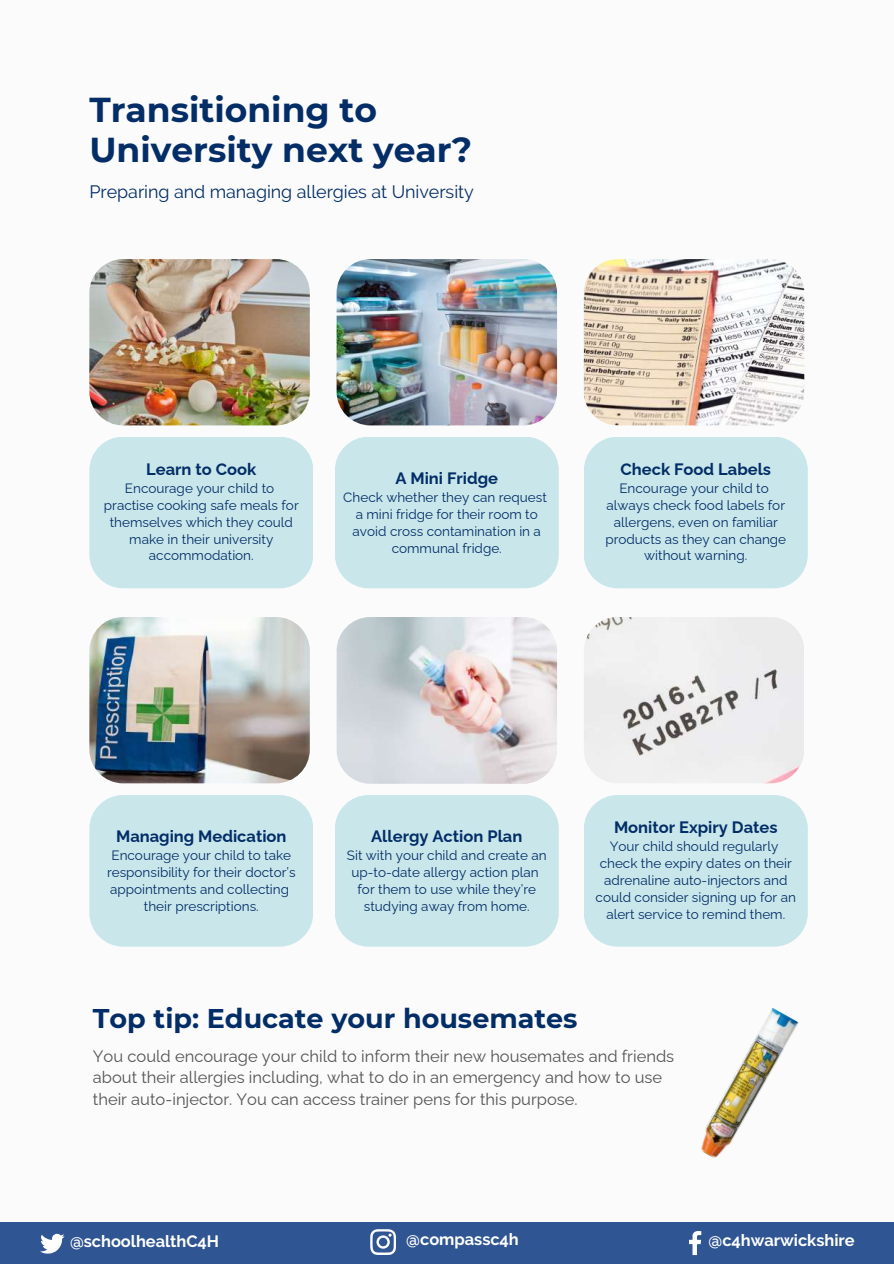
<style>
.page{position:relative;width:894px;height:1264px;background:#fff}
.page>*{position:absolute;margin:0;border:0;box-sizing:border-box;transform-origin:0 0}
.t1{font:700 34.5px/40.5px "Montserrat";color:#032d66}
.t2{font:700 27px "Montserrat";color:#032d66}
.t3{font:17.85px "Raleway";color:#032d66}
.t4{font:16.5px/21.3px "Raleway";color:#545454}
.t5{font:700 16.5px "Raleway";color:#032d66}
.t6{font:700 16.35px "Raleway";color:#fff}
.t7{font:13.5px/16.8px "Raleway";color:#032d66;text-align:center}
</style>
<div class="page">
<div style="left:0;top:0;width:893px;height:1263px;background:#f8f8f8"></div>
<div style="left:0;top:1222px;width:893px;height:41px;background:#2f5592"></div>
<svg style="left:40px;top:1233px;width:24px;height:20px"></svg>
<svg style="left:689px;top:1231px;width:12px;height:23px"></svg>
<svg style="left:370px;top:1229px;width:26px;height:25px"></svg>
<img style="left:89px;top:259px;width:221px;height:166px;border-radius:34px">
<img style="left:336px;top:259px;width:221px;height:166px;border-radius:34px">
<img style="left:583px;top:259px;width:221px;height:166px;border-radius:34px">
<img style="left:89px;top:617px;width:221px;height:166px;border-radius:34px">
<img style="left:584px;top:617px;width:219px;height:166px">
<img style="left:336px;top:617px;width:221px;height:166px;border-radius:34px">
<div style="left:89px;top:436px;width:224px;height:152px;background:#c9e7eb;border-radius:34px"></div>
<div style="left:335px;top:436px;width:223px;height:152px;background:#c9e7eb;border-radius:34px"></div>
<div style="left:583px;top:436px;width:224px;height:152px;background:#c9e7eb;border-radius:34px"></div>
<div style="left:89px;top:795px;width:224px;height:151px;background:#c9e7eb;border-radius:34px"></div>
<div style="left:335px;top:795px;width:223px;height:151px;background:#c9e7eb;border-radius:34px"></div>
<div style="left:583px;top:795px;width:224px;height:151px;background:#c9e7eb;border-radius:34px"></div>
<img style="left:701px;top:1008px;width:97px;height:150px">
<h1 class="t1" style="left:89px;top:89px;width:384px">Transitioning to<br>University next year?</h1>
<h3 class="t3" style="left:89px;top:181px;width:386px">Preparing and managing allergies at University</h3>
<p class="t5" style="left:146px;top:459px;width:112px">Learn to Cook</p>
<p class="t7" style="left:104px;top:479px;width:196px">Encourage your child to practise cooking safe meals for themselves which they could make in their university accommodation.</p>
<p class="t5" style="left:395px;top:468px;width:104px">A Mini Fridge</p>
<p class="t7" style="left:343px;top:488px;width:205px">Check whether they can request a mini fridge for their room to avoid cross contamination in a communal fridge.</p>
<p class="t5" style="left:620px;top:459px;width:152px">Check Food Labels</p>
<p class="t7" style="left:605px;top:479px;width:182px">Encourage your child to always check food labels for allergens, even on familiar products as they can change without warning.</p>
<p class="t5" style="left:116px;top:826px;width:172px">Managing Medication</p>
<p class="t7" style="left:107px;top:847px;width:190px">Encourage your child to take responsibility for their doctor’s appointments and collecting their prescriptions.</p>
<p class="t5" style="left:371px;top:826px;width:153px">Allergy Action Plan</p>
<p class="t7" style="left:347px;top:847px;width:201px">Sit with your child and create an up-to-date allergy action plan for them to use while they’re studying away from home.</p>
<p class="t5" style="left:614px;top:817px;width:165px">Monitor Expiry Dates</p>
<p class="t7" style="left:595px;top:838px;width:202px">Your child should regularly check the expiry dates on their adrenaline auto-injectors and could consider signing up for an alert service to remind them.</p>
<h2 class="t2" style="left:93px;top:1001px;width:486px">Top tip: Educate your housemates</h2>
<p class="t4" style="left:93px;top:1045px;width:582px">You could encourage your child to inform their new housemates and friends about their allergies including, what to do in an emergency and how to use their auto-injector. You can access trainer pens for this purpose.</p>
<p class="t6" style="left:70px;top:1231px;width:150px">@schoolhealthC4H</p>
<p class="t6" style="left:406px;top:1229px;width:114px">@compassc4h</p>
<p class="t6" style="left:708px;top:1230px;width:148px">@c4hwarwickshire</p>
</div>
